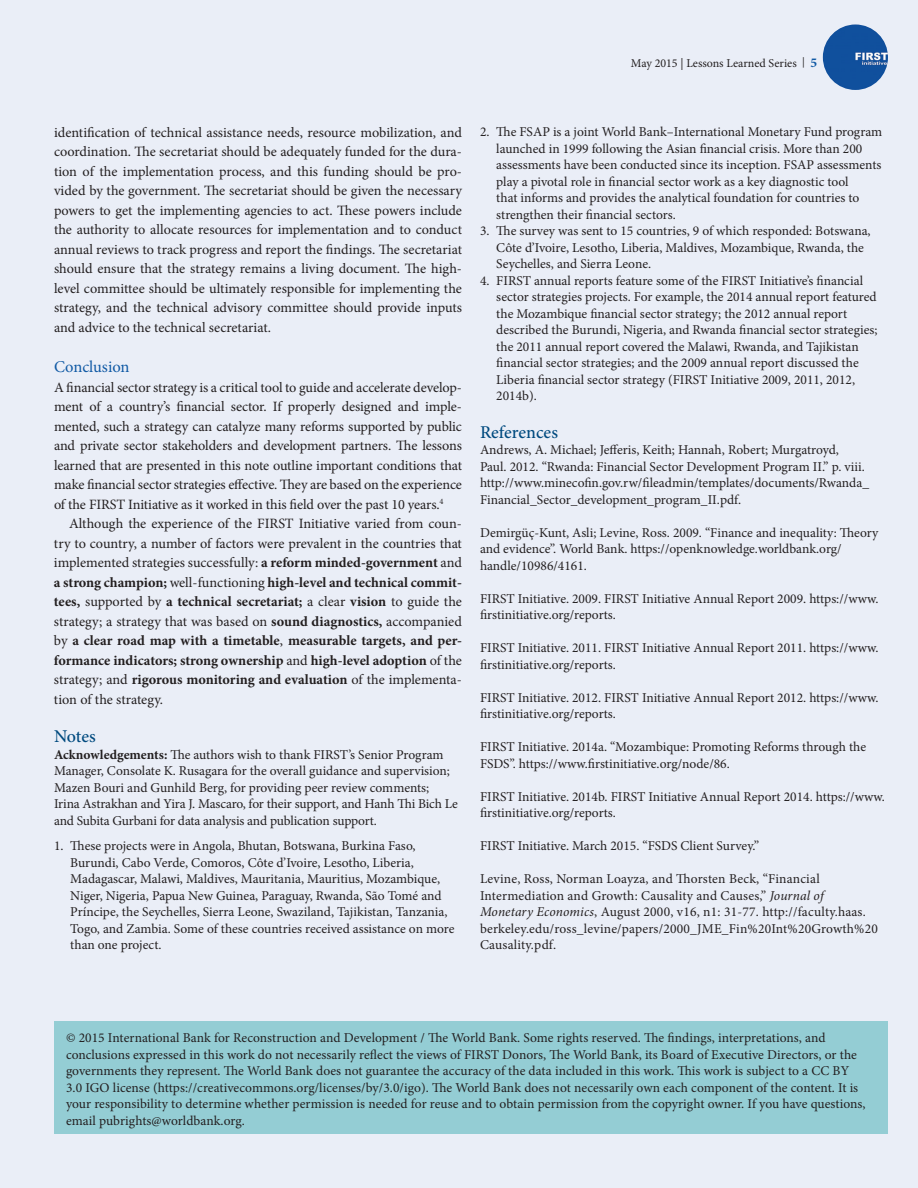
<style>
.page{position:relative;width:918px;height:1188px;background:#eaeef7}
.page>*{position:absolute;margin:0;border:0;box-sizing:border-box;transform-origin:0 0}
.t1{font:500 18px "Minion Pro";color:#004a7f}
.t2{font:16.5px "Minion Pro";letter-spacing:-.005em;color:#115aa5}
.t3{font:14.25px/19.5px "Minion Pro";letter-spacing:-.005em;color:#231f20;text-align:justify}
.t4{font:13.5px/16.5px "Minion Pro";color:#231f20}
.t5{font:12px "Minion Pro";color:#231f20}
.s1{font-size:10.5px}
.s2{font-weight:700;font-size:13.5px;color:#115aa5}
.s3{font-weight:700}
.s4{font-style:italic}
</style>
<div class="page">
<img style="left:823px;top:24px;width:65px;height:66px;border-radius:33px">
<div style="left:54px;top:1022px;width:834px;height:112px;background:#94cdd4"></div>
<p class="t5" style="left:631px;top:55px;width:188px">May 2015 | Lessons Learned Series <span class="s1">|</span> <span class="s2">5</span></p>
<p class="t3" style="left:54px;top:123px;width:410px">identification of technical assistance needs, resource mobilization, and coordination. The secretariat should be adequately funded for the dura&shy;tion of the implementation process, and this funding should be pro&shy;vided by the government. The secretariat should be given the necessary powers to get the implementing agencies to act. These powers include the authority to allocate resources for implementation and to conduct annual reviews to track progress and report the findings. The secretariat should ensure that the strategy remains a living document. The high&shy;level committee should be ultimately responsible for implementing the strategy, and the technical advisory committee should provide inputs and advice to the technical secretariat.</p>
<p class="t2" style="left:54px;top:356px;width:77px">Conclusion</p>
<p class="t3" style="left:54px;top:378px;width:410px">A financial sector strategy is a critical tool to guide and accelerate develop&shy;ment of a country’s financial sector. If properly designed and imple&shy;mented, such a strategy can catalyze many reforms supported by public and private sector stakeholders and development partners. The lessons learned that are presented in this note outline important conditions that make financial sector strategies effective. They are based on the experience of the FIRST Initiative as it worked in this field over the past 10 years.<sup>4</sup></p>
<p class="t3" style="left:54px;top:514px;width:410px;text-indent:15px">Although the experience of the FIRST Initiative varied from coun&shy;try to country, a number of factors were prevalent in the countries that implemented strategies successfully: <span class="s3">a reform minded-government</span> and <span class="s3">a strong champion;</span> well-functioning <span class="s3">high-level and technical commit&shy;tees,</span> supported by <span class="s3">a technical secretariat;</span> a clear <span class="s3">vision</span> to guide the strategy; a strategy that was based on <span class="s3">sound diagnostics,</span> accompanied by <span class="s3">a clear road map with a timetable</span>, <span class="s3">measurable targets, and per&shy;formance indicators; strong ownership</span> and <span class="s3">high-level adoption</span> of the strategy; and <span class="s3">rigorous monitoring and evaluation</span> of the implementa&shy;tion of the strategy.</p>
<h1 class="t1" style="left:54px;top:724px;width:43px">Notes</h1>
<p class="t4" style="left:54px;top:746px;width:405px"><span class="s3">Acknowledgements:</span> The authors wish to thank FIRST’s Senior Program Manager, Consolate K. Rusagara for the overall guidance and supervision; Mazen Bouri and Gunhild Berg, for providing peer review comments; Irina Astrakhan and Yira J. Mascaro, for their support, and Hanh Thi Bich Le and Subita Gurbani for data analysis and publication support.</p>
<p class="t4" style="left:70px;top:838px;width:386px;text-indent:-16px">1. These projects were in Angola, Bhutan, Botswana, Burkina Faso, Burundi, Cabo Verde, Comoros, Côte d’Ivoire, Lesotho, Liberia, Madagascar, Malawi, Maldives, Mauritania, Mauritius, Mozambique, Niger, Nigeria, Papua New Guinea, Paraguay, Rwanda, São Tomé and Príncipe, the Seychelles, Sierra Leone, Swaziland, Tajikistan, Tanzania, Togo, and Zambia. Some of these countries received assistance on more than one project.</p>
<p class="t4" style="left:496px;top:124px;width:387px;text-indent:-16px">2. The FSAP is a joint World Bank–International Monetary Fund program launched in 1999 following the Asian financial crisis. More than 200 assessments have been conducted since its inception. FSAP assessments play a pivotal role in financial sector work as a key diagnostic tool<br>that informs and provides the analytical foundation for countries to strengthen their financial sectors.</p>
<p class="t4" style="left:496px;top:223px;width:376px;text-indent:-16px">3. The survey was sent to 15 countries, 9 of which responded: Botswana,<br>Côte d’Ivoire, Lesotho, Liberia, Maldives, Mozambique, Rwanda, the<br>Seychelles, and Sierra Leone.</p>
<p class="t4" style="left:496px;top:272px;width:383px;text-indent:-16px">4. FIRST annual reports feature some of the FIRST Initiative’s financial sector strategies projects. For example, the 2014 annual report featured the Mozambique financial sector strategy; the 2012 annual report described the Burundi, Nigeria, and Rwanda financial sector strategies; the 2011 annual report covered the Malawi, Rwanda, and Tajikistan financial sector strategies; and the 2009 annual report discussed the Liberia financial sector strategy (FIRST Initiative 2009, 2011, 2012, 2014b).</p>
<h1 class="t1" style="left:480px;top:420px;width:80px">References</h1>
<p class="t4" style="left:480px;top:442px;width:391px">Andrews, A. Michael; Jefferis, Keith; Hannah, Robert; Murgatroyd,<br>Paul. 2012. “Rwanda: Financial Sector Development Program II.” p. viii. http://www.minecofin.gov.rw/fileadmin/templates/documents/Rwanda_ Financial_Sector_development_program_II.pdf.</p>
<p class="t4" style="left:480px;top:524px;width:400px">Demirgüç-Kunt, Asli; Levine, Ross. 2009. “Finance and inequality: Theory and evidence”. World Bank. https://openknowledge.worldbank.org/ handle/10986/4161.</p>
<p class="t4" style="left:480px;top:590px;width:400px">FIRST Initiative. 2009. FIRST Initiative Annual Report 2009. https://www. firstinitiative.org/reports.</p>
<p class="t4" style="left:480px;top:640px;width:400px">FIRST Initiative. 2011. FIRST Initiative Annual Report 2011. https://www. firstinitiative.org/reports.</p>
<p class="t4" style="left:480px;top:689px;width:400px">FIRST Initiative. 2012. FIRST Initiative Annual Report 2012. https://www. firstinitiative.org/reports.</p>
<p class="t4" style="left:480px;top:739px;width:388px">FIRST Initiative. 2014a. “Mozambique: Promoting Reforms through the<br>FSDS”. https://www.firstinitiative.org/node/86.</p>
<p class="t4" style="left:480px;top:788px;width:406px">FIRST Initiative. 2014b. FIRST Initiative Annual Report 2014. https://www. firstinitiative.org/reports.</p>
<p class="t4" style="left:480px;top:838px;width:281px">FIRST Initiative. March 2015. “FSDS Client Survey.”</p>
<p class="t4" style="left:480px;top:871px;width:399px">Levine, Ross, Norman Loayza, and Thorsten Beck, “Financial Intermediation and Growth: Causality and Causes,” <span class="s4">Journal of Monetary Economics</span>, August 2000, v16, n1: 31-77. http://faculty.haas. berkeley.edu/ross_levine/papers/2000_JME_Fin%20Int%20Growth%20<br>Causality.pdf.</p>
<p class="t4" style="left:66px;top:1030px;width:801px">© 2015 International Bank for Reconstruction and Development / The World Bank. Some rights reserved. The findings, interpretations, and conclusions expressed in this work do not necessarily reflect the views of FIRST Donors, The World Bank, its Board of Executive Directors, or the governments they represent. The World Bank does not guarantee the accuracy of the data included in this work. This work is subject to a CC BY 3.0 IGO license (https://creativecommons.org/licenses/by/3.0/igo). The World Bank does not necessarily own each component of the content. It is your responsibility to determine whether permission is needed for reuse and to obtain permission from the copyright owner. If you have questions, email pubrights@worldbank.org.</p>
</div>
